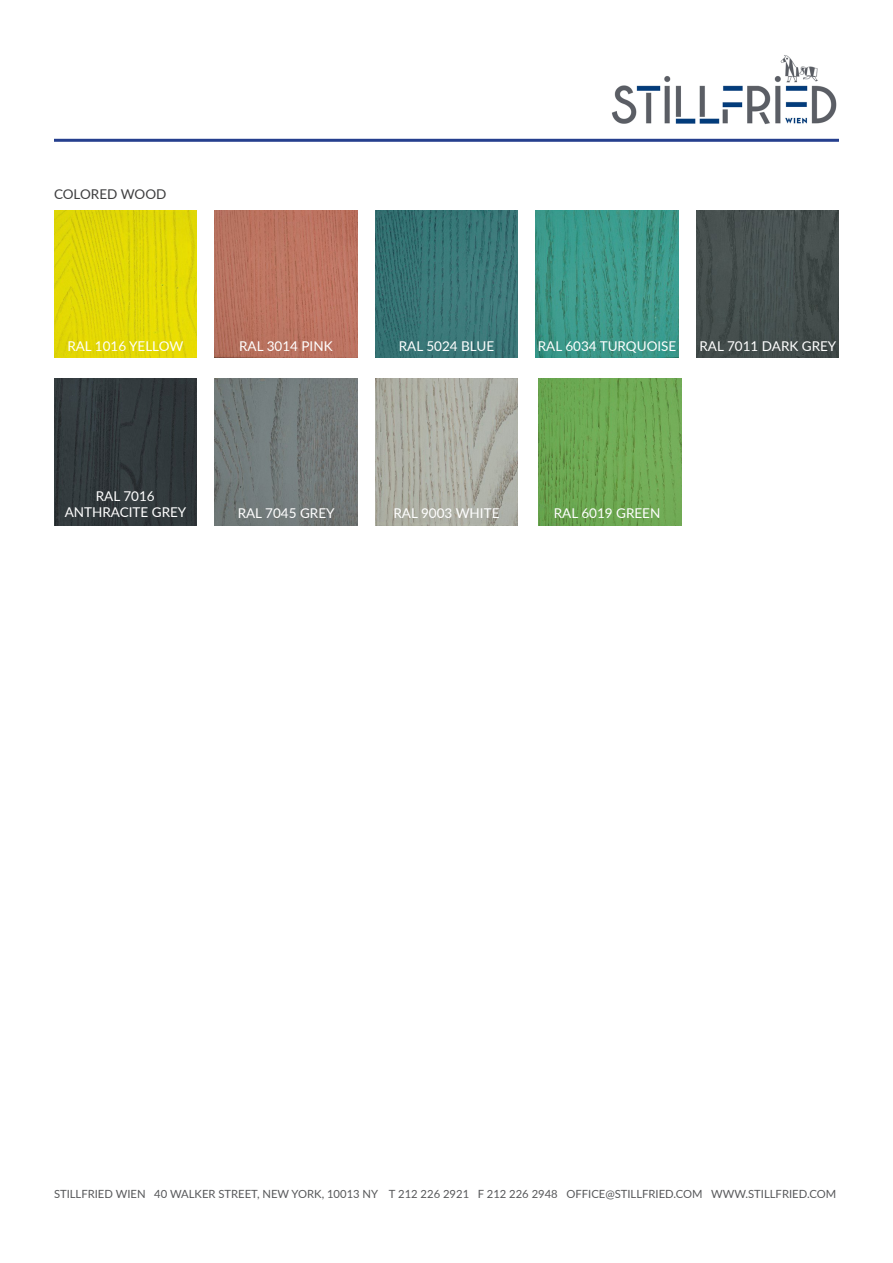
<style>
.page{position:relative;width:893px;height:1263px;background:#fff}
.page>*{position:absolute;margin:0;border:0;box-sizing:border-box;transform-origin:0 0}
.t1{font:13.5px "Lato";color:#fff}
.t2{font:13.5px "Lato";color:#3e3e3f}
.t3{font:11.25px "Lato";color:#57585a}
</style>
<div class="page">
<img style="left:605px;top:55px;width:234px;height:84px">
<hr style="left:54px;top:139px;width:785px;height:3px;background:#253f8e">
<img style="left:54px;top:378px;width:143px;height:147px">
<img style="left:54px;top:210px;width:143px;height:147px">
<img style="left:215px;top:378px;width:142px;height:147px">
<img style="left:215px;top:210px;width:142px;height:147px">
<img style="left:375px;top:378px;width:143px;height:147px">
<img style="left:375px;top:210px;width:143px;height:147px">
<img style="left:539px;top:378px;width:142px;height:147px">
<img style="left:536px;top:210px;width:142px;height:147px">
<img style="left:696px;top:210px;width:143px;height:147px">
<p class="t2" style="left:54px;top:185px;width:114px">COLORED WOOD</p>
<p class="t1" style="left:67px;top:336px;width:118px">RAL 1016 YELLOW</p>
<p class="t1" style="left:239px;top:336px;width:95px">RAL 3014 PINK</p>
<p class="t1" style="left:96px;top:487px;width:60px">RAL 7016</p>
<p class="t1" style="left:65px;top:503px;width:123px">ANTHRACITE GREY</p>
<p class="t1" style="left:238px;top:504px;width:98px">RAL 7045 GREY</p>
<p class="t1" style="left:399px;top:336px;width:97px">RAL 5024 BLUE</p>
<p class="t1" style="left:538px;top:336px;width:140px">RAL 6034 TURQUOISE</p>
<p class="t1" style="left:699px;top:336px;width:138px">RAL 7011 DARK GREY</p>
<p class="t1" style="left:393px;top:504px;width:107px">RAL 9003 WHITE</p>
<p class="t1" style="left:554px;top:504px;width:108px">RAL 6019 GREEN</p>
<p class="t3" style="left:54px;top:1186px;width:784px">STILLFRIED WIEN 40 WALKER STREET, NEW YORK, 10013 NY T 212 226 2921 F 212 226 2948 OFFICE@STILLFRIED.COM WWW.STILLFRIED.COM</p>
</div>
